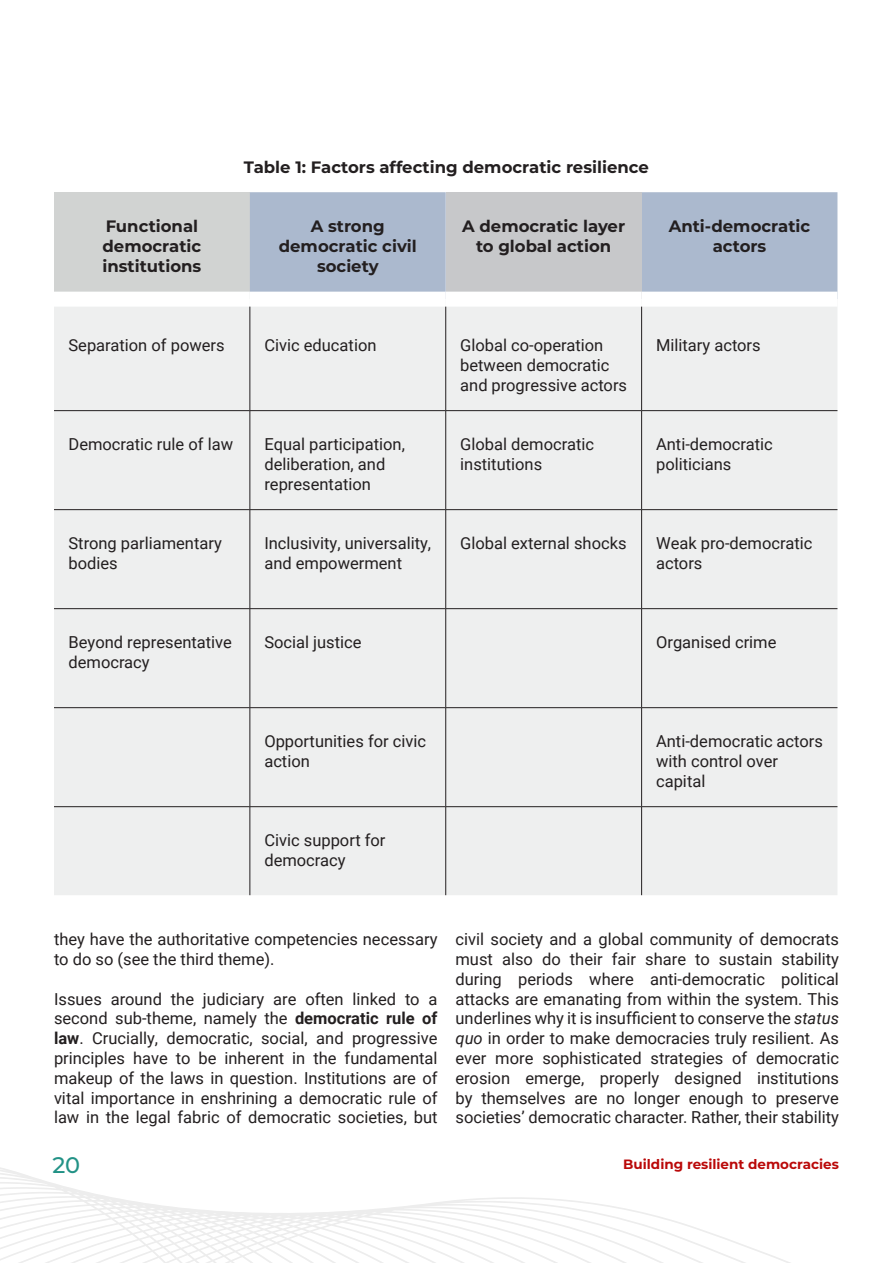
<style>
.page{position:relative;width:893px;height:1263px;background:#fff}
.page>*{position:absolute;margin:0;border:0;box-sizing:border-box;transform-origin:0 0}
.t1{font:500 22.5px "Montserrat";color:#229286}
.Body_Copy{font:16.5px/19.8px "Roboto";color:#231f20}
.Body_Copy-2{font:700 16.5px/19.8px "Montserrat";color:#231f20;text-align:center}
.t2{font:700 13.5px "Montserrat";color:#ba0909}
.s1{font-weight:700}
.s2{font-style:italic}
</style>
<div class="page">
<svg style="left:1px;top:1168px;width:787px;height:94px"></svg>
<div style="left:54px;top:192px;width:196px;height:107px;background:#d1d3d2"></div>
<div style="left:250px;top:192px;width:587px;height:100px;background:#abb9ce"></div>
<div style="left:446px;top:192px;width:196px;height:107px;background:#c7c8ca"></div>
<div style="left:54px;top:307px;width:783px;height:588px;background:#eeefef"></div>
<div style="left:54px;top:292px;width:196px;height:15px;background:#fff"></div>
<div style="left:446px;top:292px;width:196px;height:15px;background:#fff"></div>
<hr style="left:250px;top:307px;width:1px;height:103px;background:#231f20">
<hr style="left:445px;top:307px;width:1px;height:103px;background:#231f20">
<hr style="left:641px;top:307px;width:1px;height:103px;background:#231f20">
<hr style="left:54px;top:410px;width:196px;height:1px;background:#231f20">
<hr style="left:250px;top:410px;width:196px;height:1px;background:#231f20">
<hr style="left:250px;top:411px;width:1px;height:98px;background:#231f20">
<hr style="left:446px;top:410px;width:196px;height:1px;background:#231f20">
<hr style="left:445px;top:411px;width:1px;height:98px;background:#231f20">
<hr style="left:642px;top:410px;width:195px;height:1px;background:#231f20">
<hr style="left:641px;top:411px;width:1px;height:98px;background:#231f20">
<hr style="left:54px;top:509px;width:196px;height:1px;background:#231f20">
<hr style="left:250px;top:509px;width:196px;height:1px;background:#231f20">
<hr style="left:250px;top:510px;width:1px;height:98px;background:#231f20">
<hr style="left:446px;top:509px;width:196px;height:1px;background:#231f20">
<hr style="left:445px;top:510px;width:1px;height:98px;background:#231f20">
<hr style="left:642px;top:509px;width:195px;height:1px;background:#231f20">
<hr style="left:641px;top:510px;width:1px;height:98px;background:#231f20">
<hr style="left:54px;top:608px;width:196px;height:1px;background:#231f20">
<hr style="left:250px;top:608px;width:196px;height:1px;background:#231f20">
<hr style="left:250px;top:609px;width:1px;height:98px;background:#231f20">
<hr style="left:446px;top:608px;width:196px;height:1px;background:#231f20">
<hr style="left:445px;top:609px;width:1px;height:98px;background:#231f20">
<hr style="left:642px;top:608px;width:195px;height:1px;background:#231f20">
<hr style="left:641px;top:609px;width:1px;height:98px;background:#231f20">
<hr style="left:54px;top:707px;width:196px;height:1px;background:#231f20">
<hr style="left:250px;top:707px;width:196px;height:1px;background:#231f20">
<hr style="left:250px;top:708px;width:1px;height:98px;background:#231f20">
<hr style="left:446px;top:707px;width:196px;height:1px;background:#231f20">
<hr style="left:445px;top:708px;width:1px;height:98px;background:#231f20">
<hr style="left:642px;top:707px;width:195px;height:1px;background:#231f20">
<hr style="left:641px;top:708px;width:1px;height:98px;background:#231f20">
<hr style="left:54px;top:806px;width:196px;height:1px;background:#231f20">
<hr style="left:250px;top:806px;width:196px;height:1px;background:#231f20">
<hr style="left:250px;top:807px;width:1px;height:88px;background:#231f20">
<hr style="left:446px;top:806px;width:196px;height:1px;background:#231f20">
<hr style="left:445px;top:807px;width:1px;height:88px;background:#231f20">
<hr style="left:642px;top:806px;width:195px;height:1px;background:#231f20">
<hr style="left:641px;top:807px;width:1px;height:88px;background:#231f20">
<p class="Body_Copy-2" style="left:244px;top:156px;width:407px">Table 1: Factors affecting democratic resilience</p>
<p class="Body_Copy-2" style="left:102px;top:216px;width:100px;text-align:left">Functional democratic institutions</p>
<p class="Body_Copy-2" style="left:279px;top:216px;width:140px">A strong democratic civil society</p>
<p class="Body_Copy-2" style="left:462px;top:216px;width:164px">A democratic layer to global action</p>
<p class="Body_Copy-2" style="left:669px;top:216px;width:143px">Anti-democratic actors</p>
<p class="Body_Copy" style="left:69px;top:335px;width:158px">Separation of powers</p>
<p class="Body_Copy" style="left:264px;top:335px;width:114px">Civic education</p>
<p class="Body_Copy" style="left:460px;top:335px;width:168px">Global co-operation between democratic and progressive actors</p>
<p class="Body_Copy" style="left:656px;top:335px;width:106px">Military actors</p>
<p class="Body_Copy" style="left:69px;top:434px;width:166px">Democratic rule of law</p>
<p class="Body_Copy" style="left:264px;top:434px;width:142px">Equal participation, deliberation, and representation</p>
<p class="Body_Copy" style="left:460px;top:434px;width:135px">Global democratic institutions</p>
<p class="Body_Copy" style="left:656px;top:434px;width:118px">Anti-democratic politicians</p>
<p class="Body_Copy" style="left:69px;top:533px;width:155px">Strong parliamentary bodies</p>
<p class="Body_Copy" style="left:264px;top:533px;width:168px">Inclusivity, universality, and empowerment</p>
<p class="Body_Copy" style="left:460px;top:533px;width:168px">Global external shocks</p>
<p class="Body_Copy" style="left:656px;top:533px;width:158px">Weak pro-democratic actors</p>
<p class="Body_Copy" style="left:69px;top:632px;width:165px">Beyond representative democracy</p>
<p class="Body_Copy" style="left:264px;top:632px;width:99px">Social justice</p>
<p class="Body_Copy" style="left:656px;top:632px;width:122px">Organised crime</p>
<p class="Body_Copy" style="left:264px;top:731px;width:163px">Opportunities for civic action</p>
<p class="Body_Copy" style="left:656px;top:731px;width:168px">Anti-democratic actors with control over capital</p>
<p class="Body_Copy" style="left:264px;top:830px;width:123px">Civic support for democracy</p>
<p class="Body_Copy" style="left:54px;top:929px;width:385px">they have the authoritative competencies necessary to do so (see the third theme).</p>
<p class="Body_Copy" style="left:54px;top:988px;width:385px;text-align:justify">Issues around the judiciary are often linked to a second sub-theme, namely the <span class="s1">democratic rule of law</span>. Crucially, democratic, social, and progressive principles have to be inherent in the fundamental makeup of the laws in question. Institutions are of vital importance in enshrining a democratic rule of law in the legal fabric of democratic societies, but</p>
<p class="Body_Copy" style="left:455px;top:929px;width:385px;text-align:justify">civil society and a global community of democrats must also do their fair share to sustain stability during periods where anti-democratic political attacks are emanating from within the system. This underlines why it is insufficient to conserve the <span class="s2">status quo</span> in order to make democracies truly resilient. As ever more sophisticated strategies of democratic erosion emerge, properly designed institutions by themselves are no longer enough to preserve societies’ democratic character. Rather, their stability</p>
<h1 class="t1" style="left:52px;top:1149px;width:29px">20</h1>
<p class="t2" style="left:623px;top:1155px;width:217px">Building resilient democracies</p>
</div>
